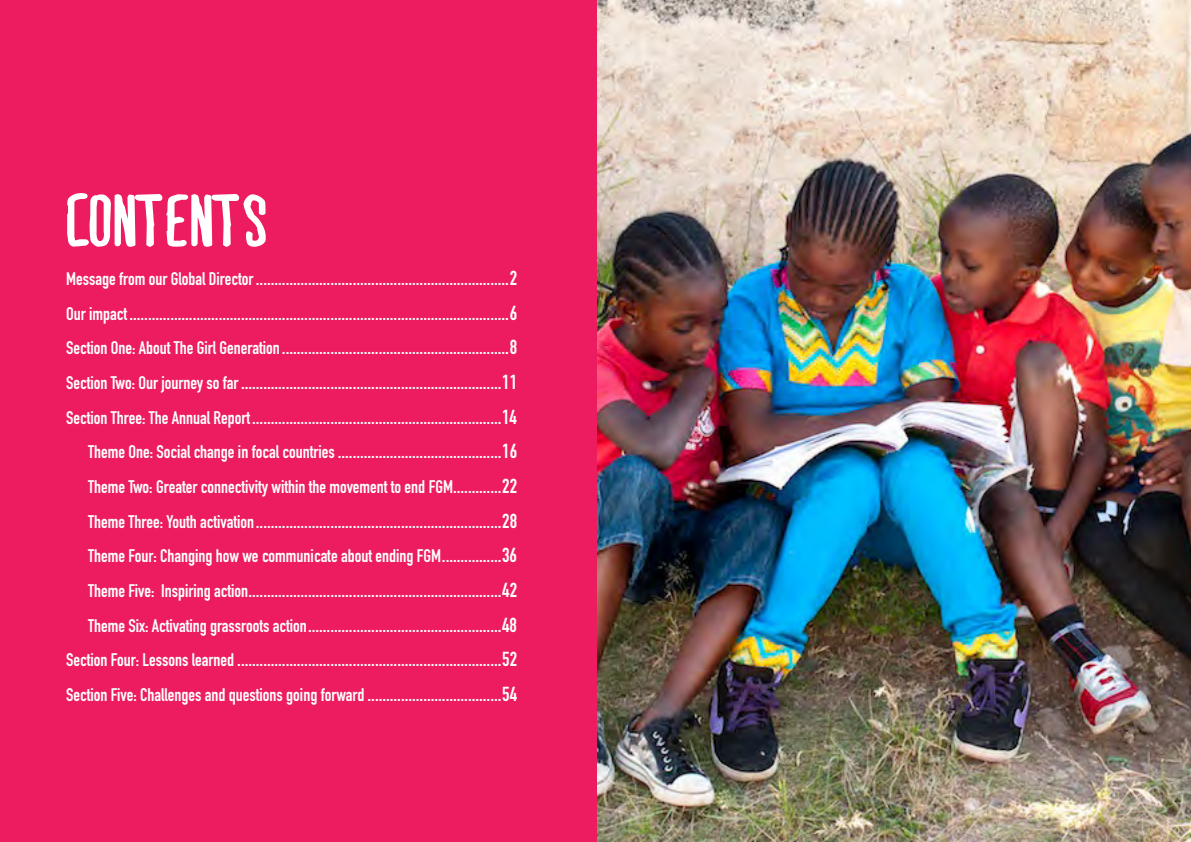
<style>
.page{position:relative;width:1191px;height:842px;background:#fff}
.page>*{position:absolute;margin:0;border:0;box-sizing:border-box;transform-origin:0 0}
.t1{font:700 70px "MARI&DAVID";letter-spacing:.025em;color:#fff}
.t2{font:700 20px/34.7px "DIN Condensed";color:#fff;text-align:right}
.t3{font:700 18px "DIN Condensed";color:#fff}
.s1{font-size:18px}
.s2{font-size:20px}
</style>
<div class="page">
<img style="left:596px;top:0;width:595px;height:842px">
<div style="left:0;top:0;width:596px;height:842px;background:#ed1b5f"></div>
<h1 class="t1" style="left:66px;top:178px;width:202px">CONTENTS</h1>
<p class="t2" style="left:66px;top:260px;width:452px"><span class="s1">Message from our Global Director</span>....................................................................2<br><span class="s1">Our impact</span> ......................................................................................................6<br><span class="s1">Section One: About The Girl Generation</span>.............................................................8<br><span class="s1">Section Two: Our journey so far</span>......................................................................11<br><span class="s1">Section Three: The Annual Report</span> ...................................................................14<br><span class="s1">Theme One: Social change in focal countries</span> ............................................16</p>
<p class="t3" style="left:88px;top:474px;width:430px">Theme Two: Greater connectivity within the movement to end FGM<span class="s2">.............22</span></p>
<p class="t2" style="left:88px;top:503px;width:430px"><span class="s1">Theme Three: Youth activation</span>..................................................................28</p>
<p class="t3" style="left:88px;top:544px;width:430px">Theme Four: Changing how we communicate about ending FGM<span class="s2">................36</span></p>
<p class="t2" style="left:66px;top:572px;width:452px"><span class="s1">Theme Five: Inspiring action</span>....................................................................42<br><span class="s1">Theme Six: Activating grassroots action</span>....................................................48<br><span class="s1">Section Four: Lessons learned</span> .......................................................................52</p>
<p class="t3" style="left:66px;top:682px;width:452px">Section Five: Challenges and questions going forward <span class="s2">....................................54</span></p>
</div>
